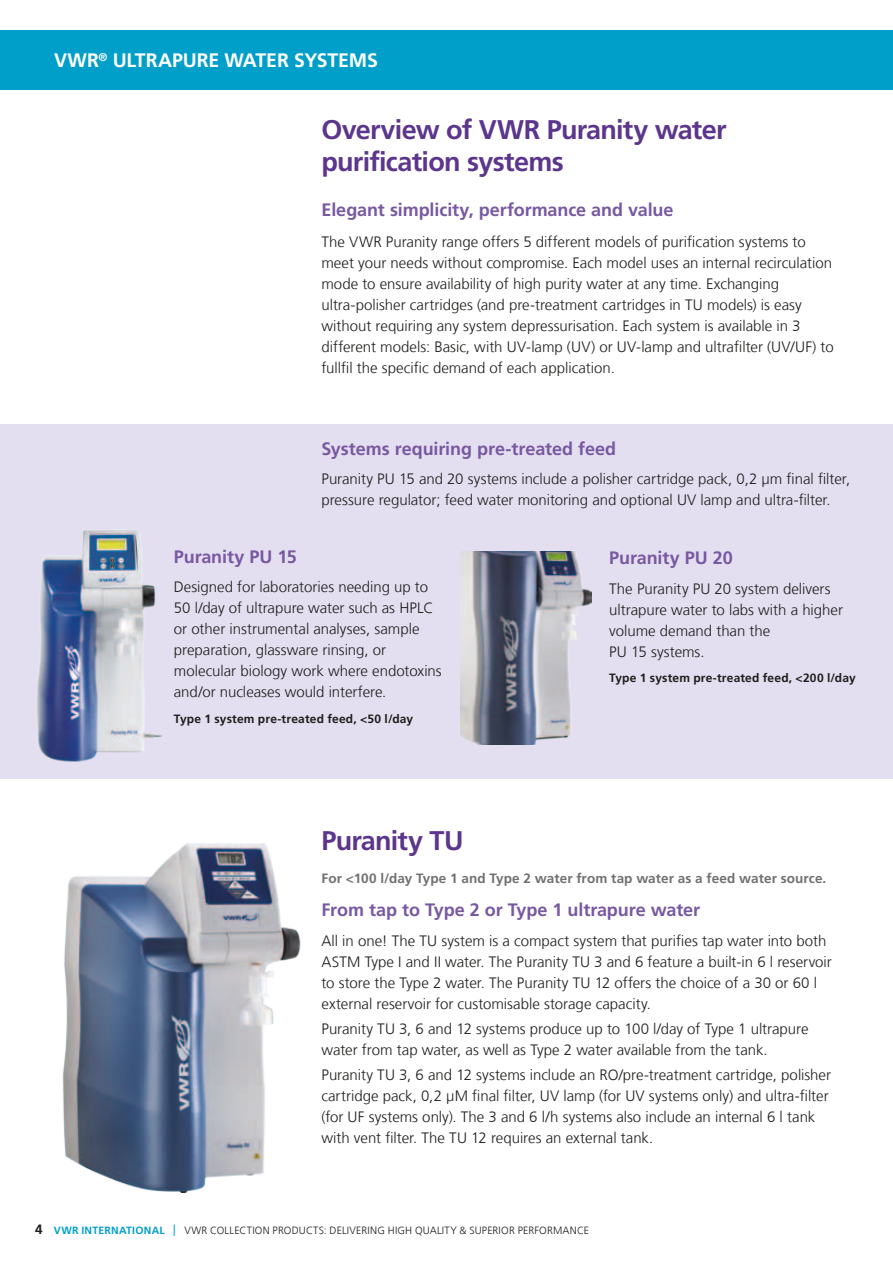
<style>
.page{position:relative;width:893px;height:1263px;background:#fff}
.page>*{position:absolute;margin:0;border:0;box-sizing:border-box;transform-origin:0 0}
.t1{font:700 27px/31.5px "Frutiger LT Com";letter-spacing:-.03em;color:#5c358c}
.t2{font:700 19.5px "Frutiger LT Com";letter-spacing:-.01em;color:#fff}
.t3{font:700 18px "Frutiger LT Com";letter-spacing:-.005em;color:#7858a1}
.t4{font:300 15px/21px "Frutiger LT Com";color:#1d1d1b}
.t5{font:700 13.5px "Frutiger LT Com";letter-spacing:.005em;color:#70706f}
.t6{font:700 12px "Frutiger LT Com";letter-spacing:.02em;color:#1d1d1b}
.t7{font:300 10.5px "Frutiger LT Com";letter-spacing:.02em;color:#1d1d1b}
.s1{font-weight:700;font-size:13.5px}
.s2{font-weight:700;color:#009fc9}
.s3{font-weight:400;font-size:11.25px;color:#009fc9}
</style>
<div class="page">
<div style="left:0;top:30px;width:893px;height:59px;background:#009fc9"></div>
<img style="left:62px;top:843px;width:239px;height:349px">
<div style="left:0;top:425px;width:893px;height:354px;background:#e4dff0"></div>
<img style="left:460px;top:551px;width:132px;height:194px">
<img style="left:37px;top:530px;width:124px;height:232px">
<h2 class="t2" style="left:54px;top:49px;width:325px">VWR<sup>®</sup> Ultrapure water systems</h2>
<h1 class="t1" style="left:321px;top:114px;width:407px">Overview of VWR Puranity water purification systems</h1>
<p class="t3" style="left:321px;top:199px;width:354px">Elegant simplicity, performance and value</p>
<p class="t4" style="left:321px;top:231px;width:514px">The VWR Puranity range offers 5 different models of purification systems to meet your needs without compromise. Each model uses an internal recirculation mode to ensure availability of high purity water at any time. Exchanging ultra-polisher cartridges (and pre-treatment cartridges in TU models) is easy without requiring any system depressurisation. Each system is available in 3 different models: Basic, with UV-lamp (UV) or UV-lamp and ultrafilter (UV/UF) to fullfil the specific demand of each application.</p>
<p class="t3" style="left:321px;top:438px;width:296px">Systems requiring pre-treated feed</p>
<p class="t4" style="left:321px;top:469px;width:530px">Puranity PU 15 and 20 systems include a polisher cartridge pack, 0,2 μm final filter, pressure regulator; feed water monitoring and optional UV lamp and ultra-filter.</p>
<p class="t3" style="left:174px;top:546px;width:124px">Puranity PU 15</p>
<p class="t4" style="left:174px;top:577px;width:269px">Designed for laboratories needing up to 50 l/day of ultrapure water such as HPLC or other instrumental analyses, sample preparation, glassware rinsing, or molecular biology work where endotoxins and/or nucleases would interfere.</p>
<p class="t6" style="left:174px;top:711px;width:241px">Type 1 system pre-treated feed, &lt;50 l/day</p>
<p class="t3" style="left:609px;top:547px;width:125px">Puranity PU 20</p>
<p class="t4" style="left:609px;top:578px;width:235px">The Puranity PU 20 system delivers ultrapure water to labs with a higher volume demand than the<br>PU 15 systems.</p>
<p class="t6" style="left:609px;top:671px;width:248px">Type 1 system pre-treated feed, &lt;200 l/day</p>
<h1 class="t1" style="left:321px;top:825px;width:144px">Puranity TU</h1>
<p class="t5" style="left:321px;top:870px;width:506px">For &lt;100 l/day Type 1 and Type 2 water from tap water as a feed water source.</p>
<p class="t3" style="left:321px;top:900px;width:380px">From tap to Type 2 or Type 1 ultrapure water</p>
<p class="t4" style="left:321px;top:930px;width:512px">All in one! The TU system is a compact system that purifies tap water into both ASTM Type I and II water. The Puranity TU 3 and 6 feature a built-in 6 l reservoir to store the Type 2 water. The Puranity TU 12 offers the choice of a 30 or 60 l external reservoir for customisable storage capacity.</p>
<p class="t4" style="left:321px;top:1019px;width:489px">Puranity TU 3, 6 and 12 systems produce up to 100 l/day of Type 1 ultrapure water from tap water, as well as Type 2 water available from the tank.</p>
<p class="t4" style="left:321px;top:1065px;width:511px">Puranity TU 3, 6 and 12 systems include an RO/pre-treatment cartridge, polisher cartridge pack, 0,2 μM final filter, UV lamp (for UV systems only) and ultra-filter (for UF systems only). The 3 and 6 l/h systems also include an internal 6 l tank with vent filter. The TU 12 requires an external tank.</p>
<p class="t7" style="left:35px;top:1225px;width:556px"><span class="s1">4</span> <span class="s2">VWR International</span> <span class="s3">|</span> VWR COLLECTION PRODUCTS: DELIVERING HIGH QUALITY &amp; SUPERIOR PERFORMANCE</p>
</div>
